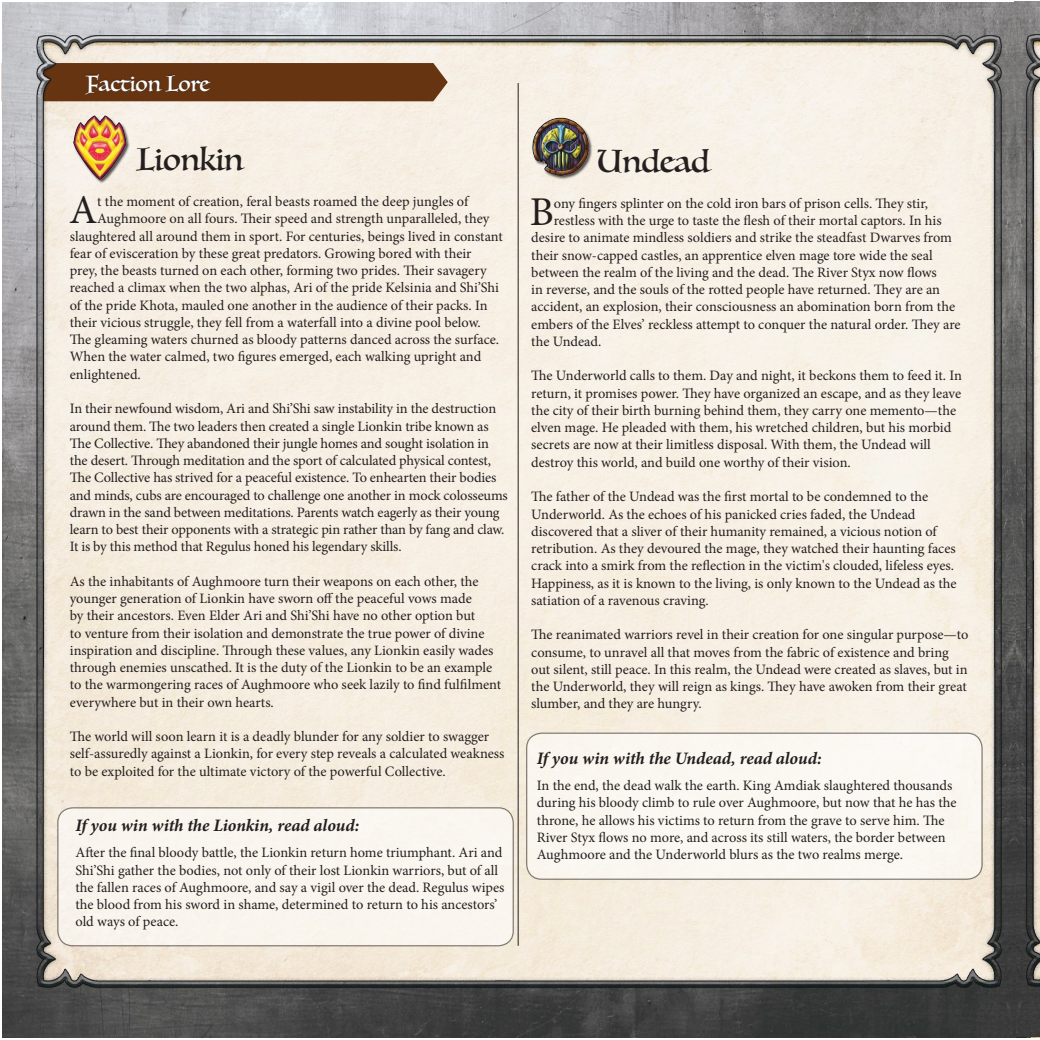
<style>
.page{position:relative;width:1040px;height:1040px;background:#fff}
.page>*{position:absolute;margin:0;border:0;box-sizing:border-box;transform-origin:0 0}
.t1{font:40.88px "Minion Pro";color:#241f1f}
.t2{font:30.75px "Luminari";color:#241f1f}
.t3{font:21.25px "Luminari";color:#fff}
.t4{font:italic 700 17.5px "Minion Pro";letter-spacing:-.005em;color:#241f1f}
.t5{font:14.38px/17.2px "Minion Pro";letter-spacing:-.005em;color:#241f1f}
</style>
<div class="page">
<img style="left:2px;top:1px;width:1038px;height:1036px">
<div style="left:526px;top:733px;width:456px;height:146px;background:#faf7f1;border-radius:15px"></div>
<div style="left:526px;top:732px;width:456px;height:148px;border:1px solid #241f1f;border-radius:15px"></div>
<div style="left:58px;top:808px;width:455px;height:137px;background:#faf5ee;border-radius:15px"></div>
<div style="left:57px;top:807px;width:457px;height:139px;border:1px solid #241f1f;border-radius:15px"></div>
<div style="left:73px;top:116px;width:57px;height:67px;background:#241f1f;opacity:.75"></div>
<img style="left:70px;top:115px;width:58px;height:65px">
<div style="left:532px;top:118px;width:60px;height:61px;background:#241f1f;opacity:.75"></div>
<img style="left:531px;top:115px;width:58px;height:65px">
<hr style="left:518px;top:83px;width:1px;height:862px;background:#241f1f">
<h3 class="t3" style="left:86px;top:65px;width:125px">Faction Lore</h3>
<h2 class="t2" style="left:136px;top:133px;width:108px">Lionkin</h2>
<h2 class="t2" style="left:597px;top:135px;width:113px">Undead</h2>
<h1 class="t1" style="left:69px;top:183px;width:30px">A</h1>
<p class="t5" style="left:97px;top:193px;width:372px">t the moment of creation, feral beasts roamed the deep jungles of</p>
<p class="t5" style="left:97px;top:210px;width:394px">Aughmoore on all fours. Their speed and strength unparalleled, they</p>
<p class="t5" style="left:70px;top:227px;width:434px">slaughtered all around them in sport. For centuries, beings lived in constant</p>
<p class="t5" style="left:70px;top:245px;width:403px">fear of evisceration by these great predators. Growing bored with their</p>
<p class="t5" style="left:70px;top:262px;width:418px">prey, the beasts turned on each other, forming two prides. Their savagery</p>
<p class="t5" style="left:70px;top:279px;width:431px">reached a climax when the two alphas, Ari of the pride Kelsinia and Shi’Shi</p>
<p class="t5" style="left:70px;top:296px;width:419px">of the pride Khota, mauled one another in the audience of their packs. In</p>
<p class="t5" style="left:70px;top:314px;width:412px">their vicious struggle, they fell from a waterfall into a divine pool below.</p>
<p class="t5" style="left:70px;top:331px;width:431px">The gleaming waters churned as bloody patterns danced across the surface.</p>
<p class="t5" style="left:70px;top:348px;width:413px">When the water calmed, two figures emerged, each walking upright and</p>
<p class="t5" style="left:70px;top:365px;width:72px">enlightened.</p>
<p class="t5" style="left:70px;top:400px;width:439px">In their newfound wisdom, Ari and Shi’Shi saw instability in the destruction around them. The two leaders then created a single Lionkin tribe known as The Collective. They abandoned their jungle homes and sought isolation in the desert. Through meditation and the sport of calculated physical contest, The Collective has strived for a peaceful existence. To enhearten their bodies and minds, cubs are encouraged to challenge one another in mock colosseums drawn in the sand between meditations. Parents watch eagerly as their young learn to best their opponents with a strategic pin rather than by fang and claw.<br>It is by this method that Regulus honed his legendary skills.</p>
<p class="t5" style="left:70px;top:572px;width:433px">As the inhabitants of Aughmoore turn their weapons on each other, the younger generation of Lionkin have sworn off the peaceful vows made<br>by their ancestors. Even Elder Ari and Shi’Shi have no other option but<br>to venture from their isolation and demonstrate the true power of divine inspiration and discipline. Through these values, any Lionkin easily wades through enemies unscathed. It is the duty of the Lionkin to be an example to the warmongering races of Aughmoore who seek lazily to find fulfilment everywhere but in their own hearts.</p>
<p class="t5" style="left:70px;top:728px;width:436px">The world will soon learn it is a deadly blunder for any soldier to swagger self-assuredly against a Lionkin, for every step reveals a calculated weakness to be exploited for the ultimate victory of the powerful Collective.</p>
<p class="t4" style="left:75px;top:813px;width:285px">If you win with the Lionkin, read aloud:</p>
<p class="t5" style="left:75px;top:844px;width:430px">After the final bloody battle, the Lionkin return home triumphant. Ari and Shi’Shi gather the bodies, not only of their lost Lionkin warriors, but of all the fallen races of Aughmoore, and say a vigil over the dead. Regulus wipes the blood from his sword in shame, determined to return to his ancestors’ old ways of peace.</p>
<h1 class="t1" style="left:530px;top:185px;width:26px">B</h1>
<p class="t5" style="left:554px;top:195px;width:376px">ony fingers splinter on the cold iron bars of prison cells. They stir,</p>
<p class="t5" style="left:554px;top:212px;width:389px">restless with the urge to taste the flesh of their mortal captors. In his</p>
<p class="t5" style="left:531px;top:229px;width:422px">desire to animate mindless soldiers and strike the steadfast Dwarves from</p>
<p class="t5" style="left:531px;top:246px;width:403px">their snow-capped castles, an apprentice elven mage tore wide the seal</p>
<p class="t5" style="left:531px;top:264px;width:407px">between the realm of the living and the dead. The River Styx now flows</p>
<p class="t5" style="left:531px;top:281px;width:410px">in reverse, and the souls of the rotted people have returned. They are an</p>
<p class="t5" style="left:531px;top:298px;width:425px">accident, an explosion, their consciousness an abomination born from the</p>
<p class="t5" style="left:531px;top:315px;width:431px">embers of the Elves’ reckless attempt to conquer the natural order. They are</p>
<p class="t5" style="left:531px;top:333px;width:72px">the Undead.</p>
<p class="t5" style="left:531px;top:367px;width:432px">The Underworld calls to them. Day and night, it beckons them to feed it. In return, it promises power. They have organized an escape, and as they leave the city of their birth burning behind them, they carry one memento—the elven mage. He pleaded with them, his wretched children, but his morbid secrets are now at their limitless disposal. With them, the Undead will destroy this world, and build one worthy of their vision.</p>
<p class="t5" style="left:531px;top:488px;width:427px">The father of the Undead was the first mortal to be condemned to the Underworld. As the echoes of his panicked cries faded, the Undead discovered that a sliver of their humanity remained, a vicious notion of retribution. As they devoured the mage, they watched their haunting faces crack into a smirk from the reflection in the victim's clouded, lifeless eyes.<br>Happiness, as it is known to the living, is only known to the Undead as the satiation of a ravenous craving.</p>
<p class="t5" style="left:531px;top:626px;width:439px">The reanimated warriors revel in their creation for one singular purpose—to consume, to unravel all that moves from the fabric of existence and bring out silent, still peace. In this realm, the Undead were created as slaves, but in the Underworld, they will reign as kings. They have awoken from their great slumber, and they are hungry.</p>
<p class="t4" style="left:537px;top:746px;width:286px">If you win with the Undead, read aloud:</p>
<p class="t5" style="left:537px;top:777px;width:421px">In the end, the dead walk the earth. King Amdiak slaughtered thousands during his bloody climb to rule over Aughmoore, but now that he has the throne, he allows his victims to return from the grave to serve him. The River Styx flows no more, and across its still waters, the border between Aughmoore and the Underworld blurs as the two realms merge.</p>
</div>
